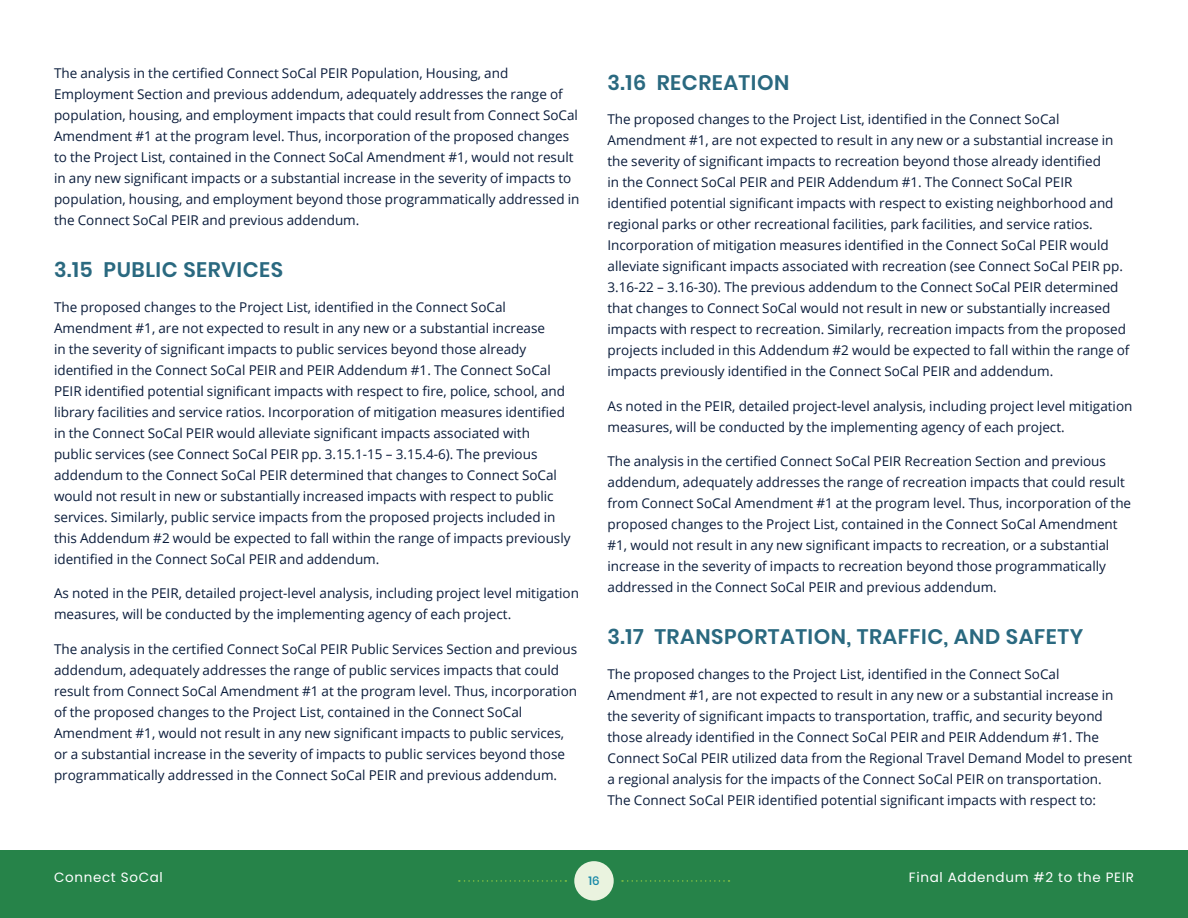
<style>
.page{position:relative;width:1188px;height:918px;background:#fff}
.page>*{position:absolute;margin:0;border:0;box-sizing:border-box;transform-origin:0 0}
.Heading_2{font:600 21px "Poppins";letter-spacing:.025em;color:#2a6980}
.t1{font:13.5px/21px "Open Sans";color:#0a1c3b}
.t2{font:13.5px "Poppins";letter-spacing:.05em;color:#fff}
.t3{font:500 12px "Poppins";color:#1587a7}
</style>
<div class="page">
<div style="left:0;top:850px;width:1188px;height:68px;background:#268349"></div>
<svg style="left:459px;top:880px;width:107px;height:2px"></svg>
<div style="left:574px;top:861px;width:40px;height:40px;background:#eaf3df;border-radius:50%"></div>
<svg style="left:622px;top:880px;width:108px;height:2px"></svg>
<p class="t1" style="left:54px;top:62px;width:527px">The analysis in the certified Connect SoCal PEIR Population, Housing, and Employment Section and previous addendum, adequately addresses the range of population, housing, and employment impacts that could result from Connect SoCal Amendment #1 at the program level. Thus, incorporation of the proposed changes to the Project List, contained in the Connect SoCal Amendment #1, would not result in any new significant impacts or a substantial increase in the severity of impacts to population, housing, and employment beyond those programmatically addressed in the Connect SoCal PEIR and previous addendum.</p>
<p class="Heading_2" style="left:54px;top:257px;width:231px">3.15 PUBLIC SERVICES</p>
<p class="t1" style="left:54px;top:296px;width:518px">The proposed changes to the Project List, identified in the Connect SoCal Amendment #1, are not expected to result in any new or a substantial increase<br>in the severity of significant impacts to public services beyond those already identified in the Connect SoCal PEIR and PEIR Addendum #1. The Connect SoCal PEIR identified potential significant impacts with respect to fire, police, school, and library facilities and service ratios. Incorporation of mitigation measures identified in the Connect SoCal PEIR would alleviate significant impacts associated with public services (see Connect SoCal PEIR pp. 3.15.1-15 – 3.15.4-6). The previous addendum to the Connect SoCal PEIR determined that changes to Connect SoCal would not result in new or substantially increased impacts with respect to public services. Similarly, public service impacts from the proposed projects included in this Addendum #2 would be expected to fall within the range of impacts previously identified in the Connect SoCal PEIR and addendum.</p>
<p class="t1" style="left:54px;top:582px;width:527px">As noted in the PEIR, detailed project-level analysis, including project level mitigation measures, will be conducted by the implementing agency of each project.</p>
<p class="t1" style="left:54px;top:638px;width:525px">The analysis in the certified Connect SoCal PEIR Public Services Section and previous addendum, adequately addresses the range of public services impacts that could result from Connect SoCal Amendment #1 at the program level. Thus, incorporation of the proposed changes to the Project List, contained in the Connect SoCal Amendment #1, would not result in any new significant impacts to public services, or a substantial increase in the severity of impacts to public services beyond those programmatically addressed in the Connect SoCal PEIR and previous addendum.</p>
<p class="Heading_2" style="left:608px;top:70px;width:183px">3.16 RECREATION</p>
<p class="t1" style="left:608px;top:108px;width:523px">The proposed changes to the Project List, identified in the Connect SoCal Amendment #1, are not expected to result in any new or a substantial increase in the severity of significant impacts to recreation beyond those already identified<br>in the Connect SoCal PEIR and PEIR Addendum #1. The Connect SoCal PEIR identified potential significant impacts with respect to existing neighborhood and regional parks or other recreational facilities, park facilities, and service ratios.<br>Incorporation of mitigation measures identified in the Connect SoCal PEIR would alleviate significant impacts associated with recreation (see Connect SoCal PEIR pp.<br>3.16-22 – 3.16-30). The previous addendum to the Connect SoCal PEIR determined that changes to Connect SoCal would not result in new or substantially increased impacts with respect to recreation. Similarly, recreation impacts from the proposed projects included in this Addendum #2 would be expected to fall within the range of impacts previously identified in the Connect SoCal PEIR and addendum.</p>
<p class="t1" style="left:608px;top:395px;width:527px">As noted in the PEIR, detailed project-level analysis, including project level mitigation measures, will be conducted by the implementing agency of each project.</p>
<p class="t1" style="left:608px;top:450px;width:525px">The analysis in the certified Connect SoCal PEIR Recreation Section and previous addendum, adequately addresses the range of recreation impacts that could result from Connect SoCal Amendment #1 at the program level. Thus, incorporation of the proposed changes to the Project List, contained in the Connect SoCal Amendment #1, would not result in any new significant impacts to recreation, or a substantial increase in the severity of impacts to recreation beyond those programmatically addressed in the Connect SoCal PEIR and previous addendum.</p>
<p class="Heading_2" style="left:608px;top:625px;width:477px">3.17 TRANSPORTATION, TRAFFIC, AND SAFETY</p>
<p class="t1" style="left:608px;top:663px;width:526px">The proposed changes to the Project List, identified in the Connect SoCal Amendment #1, are not expected to result in any new or a substantial increase in the severity of significant impacts to transportation, traffic, and security beyond those already identified in the Connect SoCal PEIR and PEIR Addendum #1. The Connect SoCal PEIR utilized data from the Regional Travel Demand Model to present a regional analysis for the impacts of the Connect SoCal PEIR on transportation.<br>The Connect SoCal PEIR identified potential significant impacts with respect to:</p>
<p class="t2" style="left:54px;top:869px;width:110px">Connect SoCal</p>
<p class="t3" style="left:588px;top:874px;width:13px">16</p>
<p class="t2" style="left:909px;top:869px;width:227px">Final Addendum #2 to the PEIR</p>
</div>
